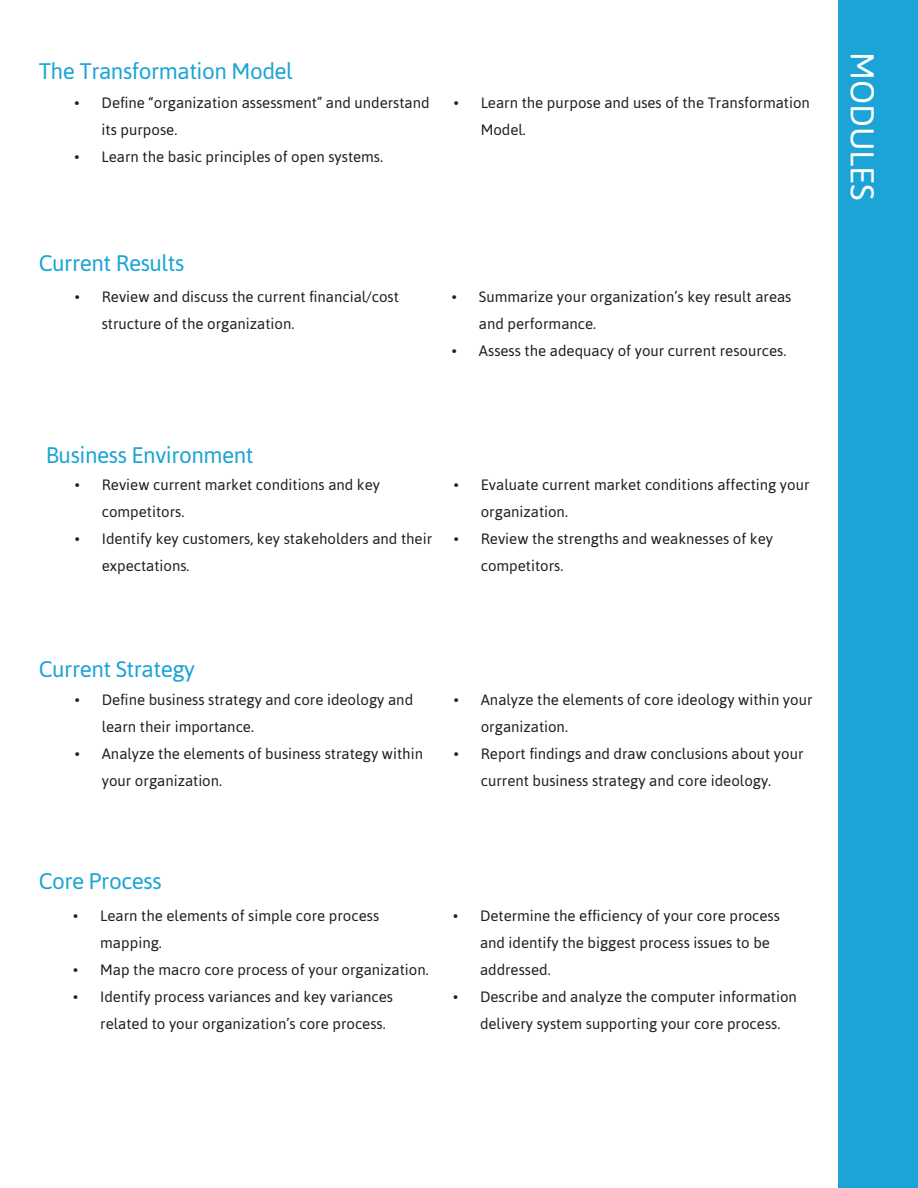
<style>
.page{position:relative;width:918px;height:1188px;background:#fff}
.page>*{position:absolute;margin:0;border:0;box-sizing:border-box;transform-origin:0 0}
.t1{font:33px "Asap";color:#fff}
.t2{font:22.5px "Asap";letter-spacing:-.02em;color:#1ba4d5}
.t3{font:15px/27px "Asap";color:#231f20}
</style>
<div class="page">
<div style="left:838px;top:0;width:80px;height:1188px;background:#1ba4d5"></div>
<p class="t2" style="left:39px;top:58px;width:256px">The Transformation Model</p>
<p class="t3" style="left:102px;top:89px;width:329px;text-indent:-27px">• Define “organization assessment” and understand its purpose.</p>
<p class="t3" style="left:75px;top:143px;width:310px">• Learn the basic principles of open systems.</p>
<p class="t3" style="left:481px;top:89px;width:331px;text-indent:-27px">• Learn the purpose and uses of the Transformation<br>Model.</p>
<p class="t2" style="left:39px;top:250px;width:147px">Current Results</p>
<p class="t3" style="left:102px;top:283px;width:299px;text-indent:-27px">• Review and discuss the current financial/cost structure of the organization.</p>
<p class="t3" style="left:479px;top:283px;width:314px;text-indent:-27px">• Summarize your organization’s key result areas and performance.</p>
<p class="t3" style="left:452px;top:337px;width:336px">• Assess the adequacy of your current resources.</p>
<p class="t2" style="left:46px;top:442px;width:209px">Business Environment</p>
<p class="t3" style="left:102px;top:471px;width:280px;text-indent:-27px">• Review current market conditions and key competitors.</p>
<p class="t3" style="left:102px;top:525px;width:332px;text-indent:-27px">• Identify key customers, key stakeholders and their expectations.</p>
<p class="t3" style="left:481px;top:471px;width:330px;text-indent:-27px">• Evaluate current market conditions affecting your organization.</p>
<p class="t3" style="left:481px;top:525px;width:294px;text-indent:-27px">• Review the strengths and weaknesses of key competitors.</p>
<p class="t2" style="left:39px;top:656px;width:158px">Current Strategy</p>
<p class="t3" style="left:102px;top:686px;width:313px;text-indent:-27px">• Define business strategy and core ideology and learn their importance.</p>
<p class="t3" style="left:102px;top:740px;width:323px;text-indent:-27px">• Analyze the elements of business strategy within your organization.</p>
<p class="t3" style="left:481px;top:686px;width:333px;text-indent:-27px">• Analyze the elements of core ideology within your organization.</p>
<p class="t3" style="left:454px;top:740px;width:351px;text-align:center">• Report findings and draw conclusions about your current business strategy and core ideology.</p>
<p class="t2" style="left:39px;top:869px;width:125px">Core Process</p>
<p class="t3" style="left:100px;top:902px;width:280px;text-indent:-27px">• Learn the elements of simple core process mapping.</p>
<p class="t3" style="left:73px;top:956px;width:357px">• Map the macro core process of your organization.</p>
<p class="t3" style="left:100px;top:983px;width:294px;text-indent:-27px">• Identify process variances and key variances related to your organization’s core process.</p>
<p class="t3" style="left:480px;top:902px;width:301px;text-indent:-27px">• Determine the efficiency of your core process and identify the biggest process issues to be addressed.</p>
<p class="t3" style="left:480px;top:983px;width:318px;text-indent:-27px">• Describe and analyze the computer information delivery system supporting your core process.</p>
<p class="t1" style="left:882px;top:52px;width:150px;rotate:90deg">MODULES</p>
</div>
